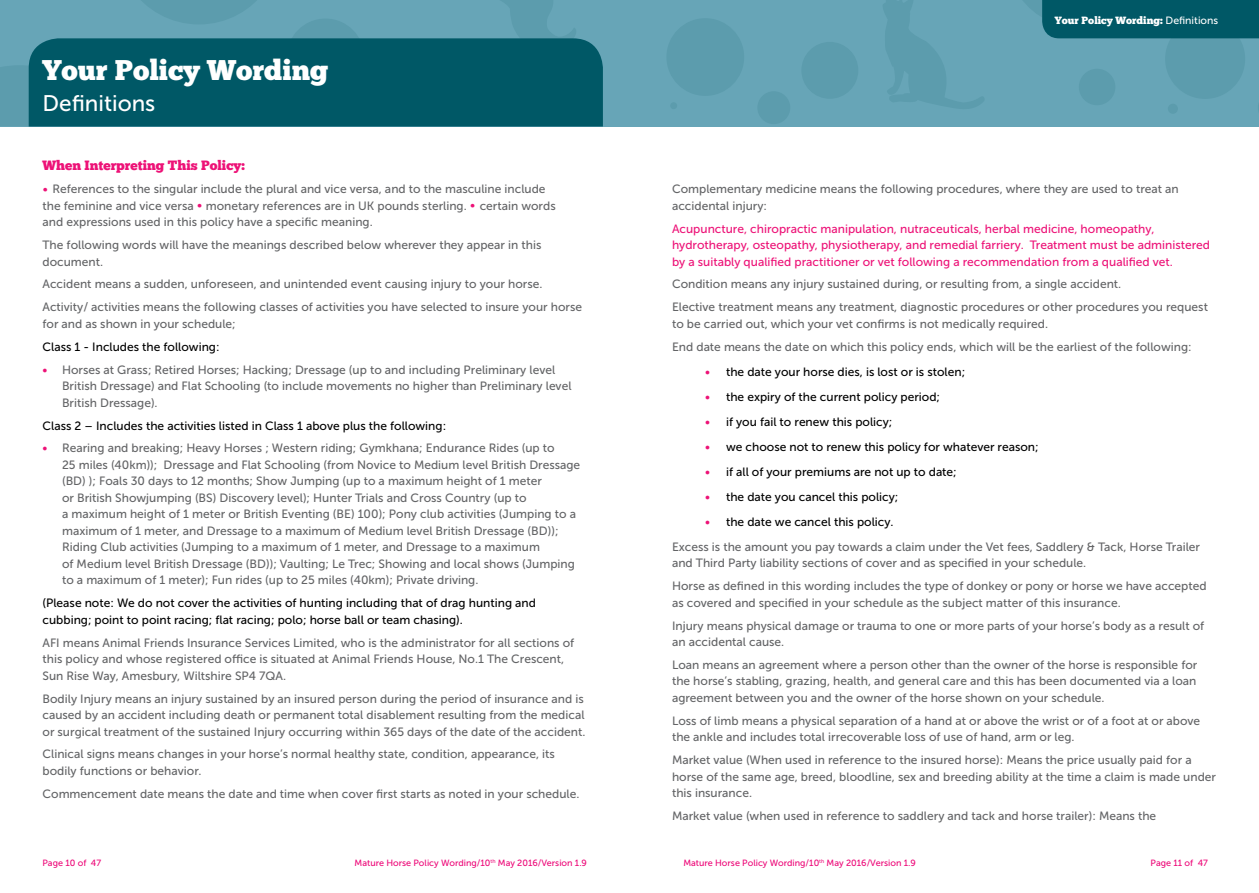
<style>
.page{position:relative;width:1259px;height:893px;background:#fff}
.page>*{position:absolute;margin:0;border:0;box-sizing:border-box;transform-origin:0 0}
.t1{font:28.5px "Chunk Five";color:#fff}
.t2{font:22.5px "Museo Sans 500";color:#fff}
.t3{font:13.5px "Chunk Five";color:#ed1277}
.t4{font:12px/16.5px "Museo Sans 500";color:#636466}
.t5{font:12px/16.5px "Museo Sans 500";color:#000}
.t6{font:12px/16.5px "Museo Sans 500";color:#ed1277}
.t7{font:10.5px "Chunk Five";color:#fff}
.t8{font:9px "Museo Sans 500";color:#ed0677}
.s1{font-family:"Chunk Five";font-size:16.5px;color:#ed1277}
.s2{color:#ed1277}
.s3{font-family:"Museo Sans 500"}
.s4{color:#000}
</style>
<div class="page">
<div style="left:0;top:0;width:1259px;height:126px;background:#67a5b7"></div>
<div style="left:287px;top:19px;width:77px;height:77px;background:#5c9cad;border-radius:50%"></div>
<div style="left:666px;top:18px;width:78px;height:78px;background:#5c9cad;border-radius:50%"></div>
<div style="left:757px;top:91px;width:33px;height:33px;background:#5c9cad;border-radius:50%"></div>
<div style="left:801px;top:42px;width:57px;height:57px;background:#5c9cad;border-radius:50%"></div>
<div style="left:1079px;top:69px;width:36px;height:36px;background:#5c9cad;border-radius:50%"></div>
<div style="left:1165px;top:19px;width:80px;height:80px;background:#5c9cad;border-radius:50%"></div>
<div style="left:1167px;top:104px;width:11px;height:10px;background:#5c9cad;border-radius:50%"></div>
<div style="left:670px;top:102px;width:7px;height:7px;background:#5c9cad;border-radius:50%"></div>
<div style="left:0;top:65px;width:29px;height:61px;background:#5c9cad"></div>
<svg style="left:142px;top:0;width:114px;height:24px"></svg>
<svg style="left:501px;top:0;width:75px;height:38px"></svg>
<svg style="left:883px;top:0;width:101px;height:109px"></svg>
<div style="left:29px;top:38px;width:574px;height:88px;background:#005866"></div>
<svg style="left:1023px;top:0;width:236px;height:38px"></svg>
<h1 class="t1" style="left:43px;top:53px;width:287px">Your Policy Wording</h1>
<h2 class="t2" style="left:43px;top:91px;width:114px">Definitions</h2>
<p class="t3" style="left:43px;top:158px;width:204px">When Interpreting This Policy:</p>
<p class="t4" style="left:43px;top:181px;width:515px"><span class="s1">•</span> References to the singular include the plural and vice versa, and to the masculine include the feminine and vice versa <span class="s1">•</span> monetary references are in UK pounds sterling. <span class="s1">•</span> certain words and expressions used in this policy have a specific meaning.</p>
<p class="t4" style="left:43px;top:237px;width:500px">The following words will have the meanings described below wherever they appear in this document.</p>
<p class="t4" style="left:43px;top:273px;width:541px;line-height:23px">Accident means a sudden, unforeseen, and unintended event causing injury to your horse.<br>Activity/ activities means the following classes of activities you have selected to insure your horse</p>
<p class="t4" style="left:43px;top:315px;width:195px">for and as shown in your schedule;</p>
<p class="t5" style="left:43px;top:338px;width:178px">Class 1 - Includes the following:</p>
<p class="t4" style="left:62px;top:361px;width:511px;text-indent:-20px"><span class="s2">•</span> Horses at Grass; Retired Horses; Hacking; Dressage (up to and including Preliminary level<br>British Dressage) and Flat Schooling (to include movements no higher than Preliminary level<br>British Dressage).</p>
<p class="t5" style="left:43px;top:417px;width:405px">Class 2 – Includes the activities listed in Class 1 above plus the following:</p>
<p class="t4" style="left:62px;top:440px;width:520px;text-indent:-20px"><span class="s2">•</span> Rearing and breaking; Heavy Horses ; Western riding; Gymkhana; Endurance Rides (up to<br>25 miles (40km)); Dressage and Flat Schooling (from Novice to Medium level British Dressage (BD) ); Foals 30 days to 12 months; Show Jumping (up to a maximum height of 1 meter<br>or British Showjumping (BS) Discovery level); Hunter Trials and Cross Country (up to<br>a maximum height of 1 meter or British Eventing (BE) 100); Pony club activities (Jumping to a maximum of 1 meter, and Dressage to a maximum of Medium level British Dressage (BD)); Riding Club activities (Jumping to a maximum of 1 meter, and Dressage to a maximum<br>of Medium level British Dressage (BD)); Vaulting; Le Trec; Showing and local shows (Jumping to a maximum of 1 meter); Fun rides (up to 25 miles (40km); Private driving.</p>
<p class="t5" style="left:43px;top:595px;width:495px">(Please note: We do not cover the activities of hunting including that of drag hunting and cubbing; point to point racing; flat racing; polo; horse ball or team chasing).</p>
<p class="t4" style="left:43px;top:634px;width:533px">AFI means Animal Friends Insurance Services Limited, who is the administrator for all sections of this policy and whose registered office is situated at Animal Friends House, No.1 The Crescent,<br>Sun Rise Way, Amesbury, Wiltshire SP4 7QA.</p>
<p class="t4" style="left:43px;top:690px;width:544px">Bodily Injury means an injury sustained by an insured person during the period of insurance and is caused by an accident including death or permanent total disablement resulting from the medical or surgical treatment of the sustained Injury occurring within 365 days of the date of the accident.</p>
<p class="t4" style="left:43px;top:746px;width:514px">Clinical signs means changes in your horse’s normal healthy state, condition, appearance, its bodily functions or behavior.</p>
<p class="t4" style="left:43px;top:785px;width:538px">Commencement date means the date and time when cover first starts as noted in your schedule.</p>
<p class="t7" style="left:1055px;top:14px;width:165px">Your Policy Wording: <span class="s3">Definitions</span></p>
<p class="t4" style="left:672px;top:181px;width:508px">Complementary medicine means the following procedures, where they are used to treat an accidental injury:</p>
<p class="t6" style="left:672px;top:220px;width:539px">Acupuncture, chiropractic manipulation, nutraceuticals, herbal medicine, homeopathy, hydrotherapy, osteopathy, physiotherapy, and remedial farriery. Treatment must be administered by a suitably qualified practitioner or vet following a recommendation from a qualified vet.</p>
<p class="t4" style="left:672px;top:273px;width:537px;line-height:22.8px">Condition means any injury sustained during, or resulting from, a single accident.<br>Elective treatment means any treatment, diagnostic procedures or other procedures you request</p>
<p class="t4" style="left:672px;top:312px;width:521px;line-height:23px">to be carried out, which your vet confirms is not medically required.<br>End date means the date on which this policy ends, which will be the earliest of the following:</p>
<p class="t5" style="left:705px;top:363px;width:262px"><span class="s2">•</span> the date your horse dies, is lost or is stolen;</p>
<p class="t5" style="left:705px;top:388px;width:237px"><span class="s2">•</span> the expiry of the current policy period;</p>
<p class="t5" style="left:705px;top:413px;width:189px"><span class="s2">•</span> if you fail to renew this policy;</p>
<p class="t5" style="left:705px;top:438px;width:335px"><span class="s2">•</span> we choose not to renew this policy for whatever reason;</p>
<p class="t5" style="left:705px;top:463px;width:253px"><span class="s2">•</span> if all of your premiums are not up to date;</p>
<p class="t5" style="left:705px;top:488px;width:195px"><span class="s2">•</span> the date you cancel this policy;</p>
<p class="t4" style="left:672px;top:509px;width:529px;line-height:25px;text-indent:33px"><span class="s2">•</span> <span class="s4">the date we cancel this policy.<br></span>Excess is the amount you pay towards a claim under the Vet fees, Saddlery &amp; Tack, Horse Trailer</p>
<p class="t4" style="left:672px;top:552px;width:536px;line-height:23px">and Third Party liability sections of cover and as specified in your schedule.<br>Horse as defined in this wording includes the type of donkey or pony or horse we have accepted</p>
<p class="t4" style="left:672px;top:591px;width:534px;line-height:22.8px">as covered and specified in your schedule as the subject matter of this insurance.<br>Injury means physical damage or trauma to one or more parts of your horse’s body as a result of</p>
<p class="t4" style="left:672px;top:630px;width:527px;line-height:23px">an accidental cause.<br>Loan means an agreement where a person other than the owner of the horse is responsible for</p>
<p class="t4" style="left:672px;top:673px;width:526px">the horse’s stabling, grazing, health, and general care and this has been documented via a loan agreement between you and the owner of the horse shown on your schedule.</p>
<p class="t4" style="left:672px;top:712px;width:530px">Loss of limb means a physical separation of a hand at or above the wrist or of a foot at or above the ankle and includes total irrecoverable loss of use of hand, arm or leg.</p>
<p class="t4" style="left:672px;top:752px;width:545px">Market value (When used in reference to the insured horse): Means the price usually paid for a horse of the same age, breed, bloodline, sex and breeding ability at the time a claim is made under this insurance.</p>
<p class="t4" style="left:672px;top:808px;width:486px">Market value (when used in reference to saddlery and tack and horse trailer): Means the</p>
<p class="t8" style="left:43px;top:858px;width:60px">Page 10 of 47</p>
<p class="t8" style="left:354px;top:858px;width:234px">Mature Horse Policy Wording/10<sup>th</sup> May 2016/Version 1.9</p>
<p class="t8" style="left:1150px;top:858px;width:59px">Page 11 of 47</p>
<p class="t8" style="left:683px;top:858px;width:234px">Mature Horse Policy Wording/10<sup>th</sup> May 2016/Version 1.9</p>
</div>
